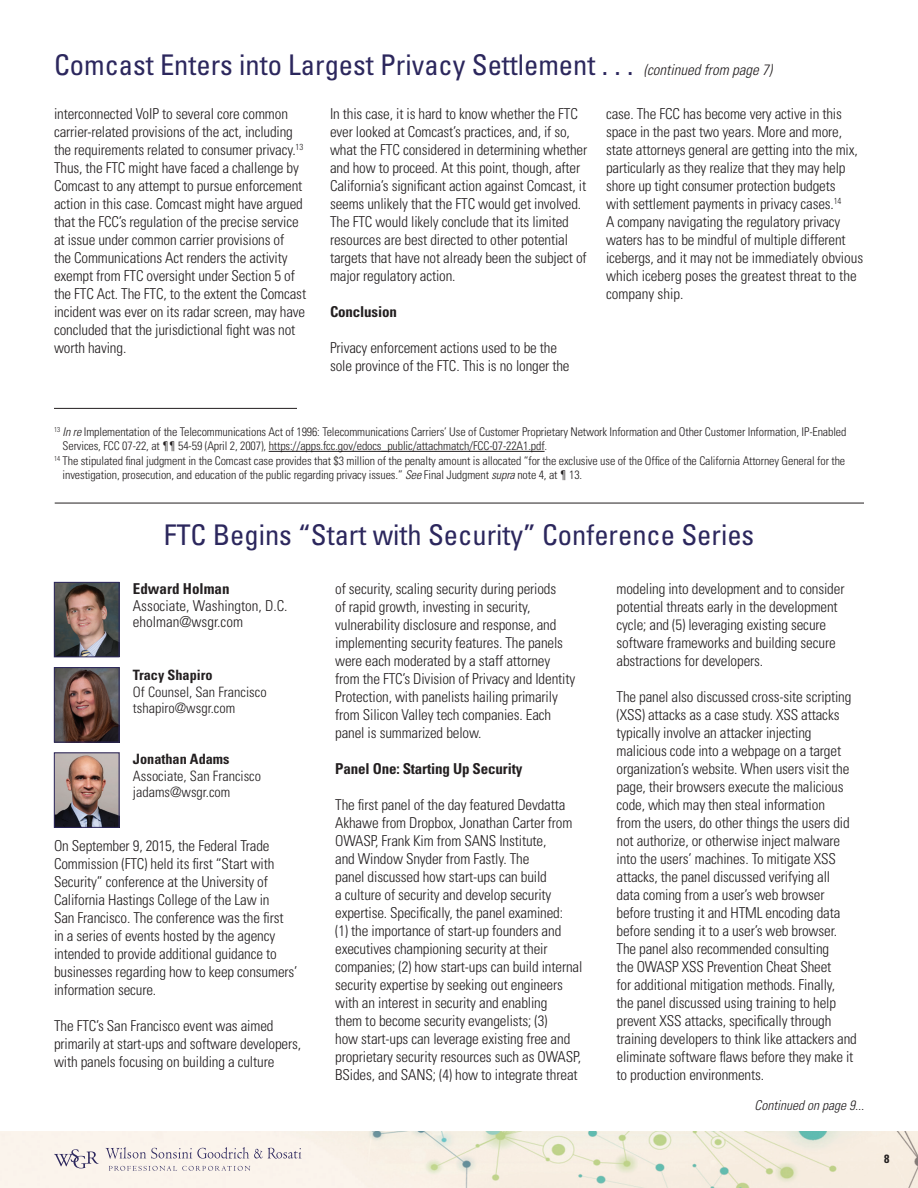
<style>
.page{position:relative;width:918px;height:1188px;background:#fff}
.page>*{position:absolute;margin:0;border:0;box-sizing:border-box;transform-origin:0 0}
.t1{font:condensed 28.5px "Univers LT Std";color:#2c275d}
.t2{font:300 condensed 15px/18px "Univers LT Std";letter-spacing:-.01em;color:#231f20}
.t3{font:700 condensed 15px "Univers LT Std";letter-spacing:-.01em;color:#231f20}
.t4{font:300 condensed 14.25px/16.5px "Univers LT Std";color:#231f20}
.t5{font:700 condensed 14.25px "Univers LT Std";color:#231f20}
.t6{font:italic 300 condensed 13.5px "Univers LT Std";color:#231f20}
.t7{font:300 condensed 12px "Univers LT Std";letter-spacing:-.01em;color:#231f20}
.t8{font:700 condensed 12px "Univers LT Std";color:#231f20}
.s1{font-weight:300;font-style:italic;font-size:15px;color:#231f20}
.s2{font-style:italic}
</style>
<div class="page">
<img style="left:0;top:1132px;width:918px;height:56px">
<svg style="left:106px;top:1147px;width:195px;height:12px;background:#d8d1d4"></svg>
<svg style="left:109px;top:1166px;width:141px;height:5px"></svg>
<svg style="left:54px;top:1149px;width:45px;height:19px"></svg>
<hr style="left:54px;top:408px;width:243px;height:1px;background:#231f20">
<hr style="left:269px;top:451px;width:276px;height:1px;background:#231f20">
<img style="left:56px;top:584px;width:61px;height:71px">
<div style="left:54px;top:582px;width:65px;height:75px;border:1px solid #2c275d"></div>
<img style="left:56px;top:669px;width:61px;height:71px">
<div style="left:54px;top:667px;width:65px;height:75px;border:1px solid #2c275d"></div>
<img style="left:56px;top:754px;width:61px;height:72px">
<div style="left:54px;top:752px;width:65px;height:76px;border:1px solid #2c275d"></div>
<hr style="left:55px;top:503px;width:809px;height:1px;background:#231f20">
<h1 class="t1" style="left:54px;top:47px;width:720px">Comcast Enters into Largest Privacy Settlement . . . <span class="s1">(continued from page 7)</span></h1>
<p class="t2" style="left:54px;top:105px;width:254px">interconnected VoIP to several core common carrier-related provisions of the act, including the requirements related to consumer privacy.<sup>13<br></sup>Thus, the FTC might have faced a challenge by Comcast to any attempt to pursue enforcement action in this case. Comcast might have argued that the FCC’s regulation of the precise service at issue under common carrier provisions of<br>the Communications Act renders the activity exempt from FTC oversight under Section 5 of the FTC Act. The FTC, to the extent the Comcast incident was ever on its radar screen, may have concluded that the jurisdictional fight was not worth having.</p>
<p class="t2" style="left:330px;top:105px;width:259px">In this case, it is hard to know whether the FTC ever looked at Comcast’s practices, and, if so, what the FTC considered in determining whether and how to proceed. At this point, though, after California’s significant action against Comcast, it seems unlikely that the FTC would get involved.<br>The FTC would likely conclude that its limited resources are best directed to other potential targets that have not already been the subject of major regulatory action.</p>
<p class="t3" style="left:330px;top:302px;width:68px">Conclusion</p>
<p class="t2" style="left:330px;top:339px;width:241px">Privacy enforcement actions used to be the sole province of the FTC. This is no longer the</p>
<p class="t2" style="left:606px;top:105px;width:259px">case. The FCC has become very active in this space in the past two years. More and more, state attorneys general are getting into the mix, particularly as they realize that they may help shore up tight consumer protection budgets<br>with settlement payments in privacy cases.<sup>14<br></sup>A company navigating the regulatory privacy waters has to be mindful of multiple different icebergs, and it may not be immediately obvious which iceberg poses the greatest threat to the company ship.</p>
<p class="t7" style="left:54px;top:424px;width:794px"><sup>13</sup> <span class="s2">In re</span> Implementation of the Telecommunications Act of 1996: Telecommunications Carriers’ Use of Customer Proprietary Network Information and Other Customer Information, IP-Enabled</p>
<p class="t7" style="left:63px;top:439px;width:486px">Services, FCC 07-22, at ¶¶ 54-59 (April 2, 2007), https://apps.fcc.gov/edocs_public/attachmatch/FCC-07-22A1.pdf.</p>
<p class="t7" style="left:54px;top:453px;width:793px"><sup>14</sup> The stipulated final judgment in the Comcast case provides that $3 million of the penalty amount is allocated “for the exclusive use of the Office of the California Attorney General for the</p>
<p class="t7" style="left:63px;top:468px;width:521px">investigation, prosecution, and education of the public regarding privacy issues.” <span class="s2">See</span> Final Judgment <span class="s2">supra</span> note 4, at ¶ 13.</p>
<h1 class="t1" style="left:164px;top:516px;width:592px">FTC Begins “Start with Security” Conference Series</h1>
<p class="t3" style="left:133px;top:579px;width:98px">Edward Holman</p>
<p class="t2" style="left:133px;top:597px;width:156px;line-height:16.5px">Associate, Washington, D.C. eholman@wsgr.com</p>
<p class="t5" style="left:133px;top:666px;width:81px">Tracy Shapiro</p>
<p class="t4" style="left:133px;top:683px;width:135px">Of Counsel, San Francisco tshapiro@wsgr.com</p>
<p class="t5" style="left:133px;top:750px;width:98px">Jonathan Adams</p>
<p class="t4" style="left:133px;top:767px;width:130px">Associate, San Francisco jadams@wsgr.com</p>
<p class="t2" style="left:335px;top:580px;width:241px">of security, scaling security during periods<br>of rapid growth, investing in security, vulnerability disclosure and response, and implementing security features. The panels were each moderated by a staff attorney from the FTC’s Division of Privacy and Identity Protection, with panelists hailing primarily from Silicon Valley tech companies. Each panel is summarized below.</p>
<p class="t3" style="left:335px;top:759px;width:189px">Panel One: Starting Up Security</p>
<p class="t2" style="left:335px;top:796px;width:249px">The first panel of the day featured Devdatta Akhawe from Dropbox, Jonathan Carter from OWASP, Frank Kim from SANS Institute,<br>and Window Snyder from Fastly. The<br>panel discussed how start-ups can build<br>a culture of security and develop security expertise. Specifically, the panel examined:<br>(1) the importance of start-up founders and executives championing security at their companies; (2) how start-ups can build internal security expertise by seeking out engineers with an interest in security and enabling<br>them to become security evangelists; (3)<br>how start-ups can leverage existing free and proprietary security resources such as OWASP, BSides, and SANS; (4) how to integrate threat</p>
<p class="t2" style="left:616px;top:580px;width:230px">modeling into development and to consider potential threats early in the development cycle; and (5) leveraging existing secure software frameworks and building secure abstractions for developers.</p>
<p class="t2" style="left:616px;top:688px;width:242px">The panel also discussed cross-site scripting (XSS) attacks as a case study. XSS attacks typically involve an attacker injecting malicious code into a webpage on a target organization’s website. When users visit the page, their browsers execute the malicious code, which may then steal information<br>from the users, do other things the users did not authorize, or otherwise inject malware into the users’ machines. To mitigate XSS attacks, the panel discussed verifying all data coming from a user’s web browser before trusting it and HTML encoding data before sending it to a user’s web browser.<br>The panel also recommended consulting<br>the OWASP XSS Prevention Cheat Sheet<br>for additional mitigation methods. Finally,<br>the panel discussed using training to help prevent XSS attacks, specifically through training developers to think like attackers and eliminate software flaws before they make it to production environments.</p>
<p class="t6" style="left:755px;top:1098px;width:111px">Continued on page 9...</p>
<p class="t2" style="left:54px;top:837px;width:245px">On September 9, 2015, the Federal Trade Commission (FTC) held its first “Start with Security” conference at the University of California Hastings College of the Law in<br>San Francisco. The conference was the first<br>in a series of events hosted by the agency intended to provide additional guidance to businesses regarding how to keep consumers’ information secure.</p>
<p class="t2" style="left:54px;top:1017px;width:249px">The FTC’s San Francisco event was aimed primarily at start-ups and software developers, with panels focusing on building a culture</p>
<p class="t8" style="left:884px;top:1152px;width:7px">8</p>
</div>
